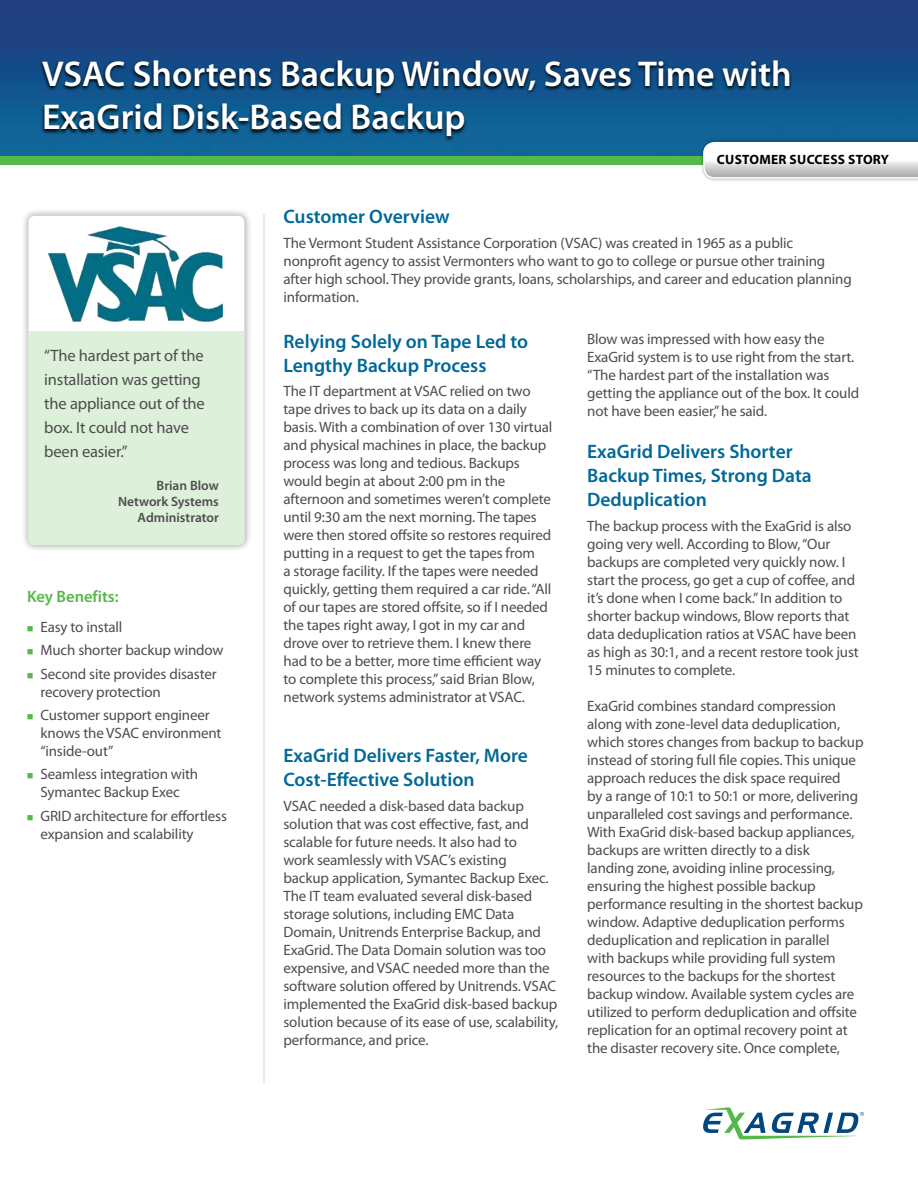
<style>
.page{position:relative;width:918px;height:1188px;background:#fff}
.page>*{position:absolute;margin:0;border:0;box-sizing:border-box;transform-origin:0 0}
.t1{font:600 36px/43.2px "Myriad Pro";color:#fff}
.t2{font:600 19.5px/24px "Myriad Pro";color:#006898}
.t3{font:16.5px/24px "Myriad Pro";letter-spacing:-.01em;color:#4d4d4d}
.t4{font:600 16.5px "Myriad Pro";color:#54b948}
.t5{font:15px/18px "Myriad Pro";letter-spacing:-.01em;color:#4d4d4d}
.t6{font:600 13.5px/16.2px "Myriad Pro";color:#4d4d4d;text-align:right}
.t7{font:700 13.5px "Myriad Pro";letter-spacing:.02em;color:#000}
</style>
<div class="page">
<img style="left:0;top:0;width:918px;height:156px">
<div style="left:0;top:156px;width:918px;height:8px;background:#54b948"></div>
<div style="left:700px;top:139px;width:218px;height:43px;background:#000;opacity:.4"></div>
<svg style="left:703px;top:142px;width:215px;height:37px"></svg>
<svg style="left:703px;top:1107px;width:161px;height:33px"></svg>
<div style="left:21px;top:208px;width:231px;height:345px;background:#000;opacity:.4"></div>
<div style="left:28px;top:216px;width:216px;height:329px;background:#fff;border-radius:7px"></div>
<div style="left:28px;top:331px;width:216px;height:214px;background:#ddf1da"></div>
<svg style="left:39px;top:59px;width:754px;height:83px;background:#0d4876"></svg>
<hr style="left:264px;top:214px;width:1px;height:869px;background:#d1d3d4">
<img style="left:48px;top:226px;width:175px;height:95px">
<h1 class="t1" style="left:42px;top:51px;width:751px">VSAC Shortens Backup Window, Saves Time with<br>ExaGrid Disk-Based Backup</h1>
<p class="t3" style="left:44px;top:343px;width:162px">“The hardest part of the installation was getting the appliance out of the box. It could not have been easier.”</p>
<p class="t6" style="left:118px;top:477px;width:102px">Brian Blow<br>Network Systems<br>Administrator</p>
<p class="t4" style="left:27px;top:586px;width:93px">Key Benefits:</p>
<p class="t5" style="left:40px;top:615px;width:185px;line-height:23.4px">Easy to install<br>Much shorter backup window<br>Second site provides disaster</p>
<p class="t5" style="left:40px;top:680px;width:171px;line-height:23.4px">recovery protection<br>Customer support engineer</p>
<p class="t5" style="left:40px;top:724px;width:183px">knows the VSAC environment “inside-out”</p>
<p class="t5" style="left:40px;top:765px;width:159px">Seamless integration with<br>Symantec Backup Exec</p>
<p class="t5" style="left:40px;top:807px;width:188px">GRID architecture for effortless expansion and scalability</p>
<p class="t7" style="left:717px;top:151px;width:174px">CUSTOMER SUCCESS STORY</p>
<h2 class="t2" style="left:284px;top:204px;width:168px">Customer Overview</h2>
<p class="t5" style="left:284px;top:234px;width:570px">The Vermont Student Assistance Corporation (VSAC) was created in 1965 as a public nonprofit agency to assist Vermonters who want to go to college or pursue other training after high school. They provide grants, loans, scholarships, and career and education planning information.</p>
<h2 class="t2" style="left:284px;top:329px;width:246px">Relying Solely on Tape Led to<br>Lengthy Backup Process</h2>
<p class="t5" style="left:284px;top:382px;width:270px">The IT department at VSAC relied on two tape drives to back up its data on a daily basis. With a combination of over 130 virtual and physical machines in place, the backup process was long and tedious. Backups would begin at about 2:00 pm in the afternoon and sometimes weren’t complete until 9:30 am the next morning. The tapes were then stored offsite so restores required putting in a request to get the tapes from<br>a storage facility. If the tapes were needed quickly, getting them required a car ride. “All of our tapes are stored offsite, so if I needed the tapes right away, I got in my car and drove over to retrieve them. I knew there had to be a better, more time efficient way to complete this process,” said Brian Blow, network systems administrator at VSAC.</p>
<p class="t5" style="left:587px;top:330px;width:274px">Blow was impressed with how easy the ExaGrid system is to use right from the start. “The hardest part of the installation was getting the appliance out of the box. It could not have been easier,” he said.</p>
<h2 class="t2" style="left:587px;top:439px;width:226px">ExaGrid Delivers Shorter<br>Backup Times, Strong Data<br>Deduplication</h2>
<p class="t5" style="left:587px;top:517px;width:273px">The backup process with the ExaGrid is also going very well. According to Blow, “Our backups are completed very quickly now. I start the process, go get a cup of coffee, and it’s done when I come back.” In addition to shorter backup windows, Blow reports that data deduplication ratios at VSAC have been as high as 30:1, and a recent restore took just 15 minutes to complete.</p>
<p class="t5" style="left:587px;top:697px;width:278px">ExaGrid combines standard compression along with zone-level data deduplication, which stores changes from backup to backup instead of storing full file copies. This unique approach reduces the disk space required<br>by a range of 10:1 to 50:1 or more, delivering unparalleled cost savings and performance.<br>With ExaGrid disk-based backup appliances, backups are written directly to a disk<br>landing zone, avoiding inline processing, ensuring the highest possible backup performance resulting in the shortest backup window. Adaptive deduplication performs deduplication and replication in parallel<br>with backups while providing full system resources to the backups for the shortest backup window. Available system cycles are utilized to perform deduplication and offsite replication for an optimal recovery point at the disaster recovery site. Once complete,</p>
<h2 class="t2" style="left:284px;top:743px;width:246px">ExaGrid Delivers Faster, More<br>Cost-Effective Solution</h2>
<p class="t5" style="left:284px;top:797px;width:276px">VSAC needed a disk-based data backup solution that was cost effective, fast, and scalable for future needs. It also had to<br>work seamlessly with VSAC’s existing<br>backup application, Symantec Backup Exec.<br>The IT team evaluated several disk-based storage solutions, including EMC Data Domain, Unitrends Enterprise Backup, and ExaGrid. The Data Domain solution was too expensive, and VSAC needed more than the software solution offered by Unitrends. VSAC implemented the ExaGrid disk-based backup solution because of its ease of use, scalability, performance, and price.</p>
</div>
